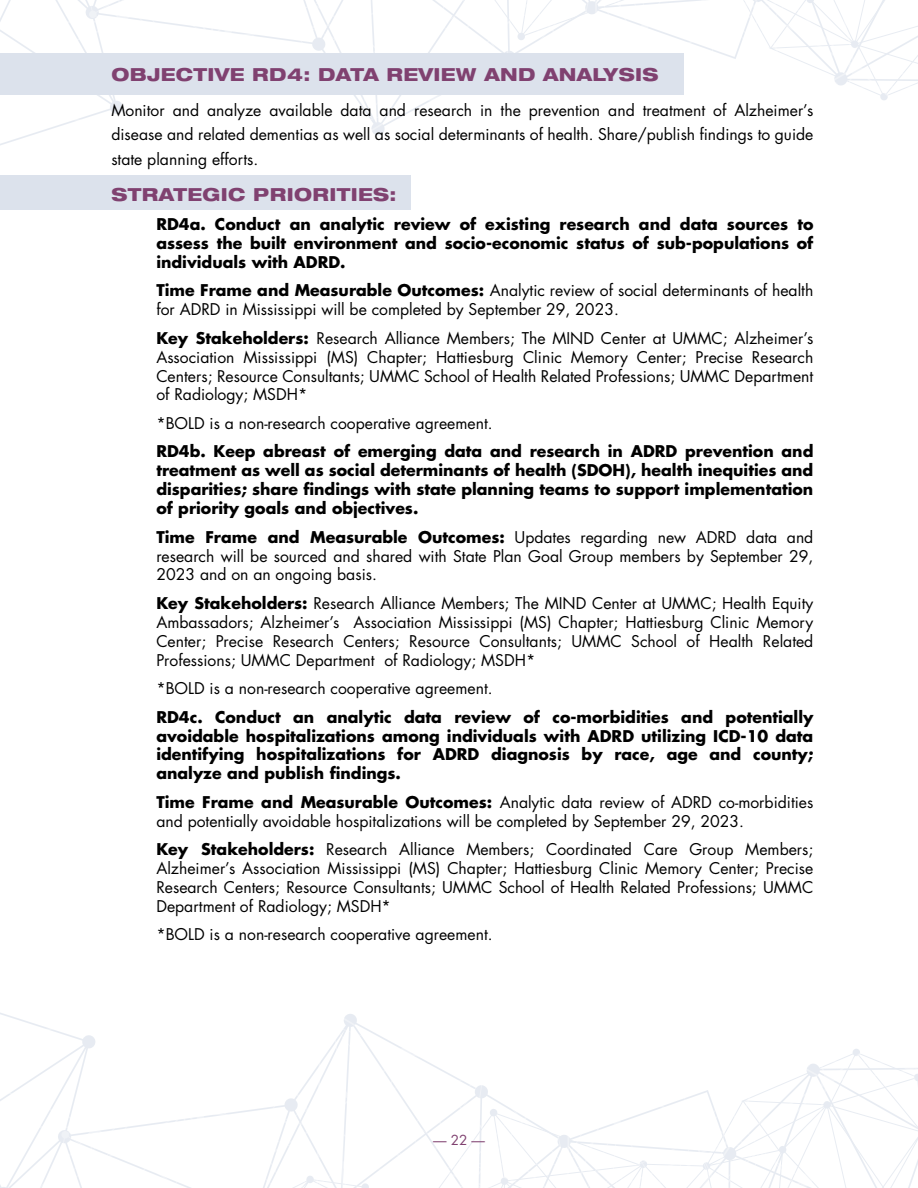
<style>
.page{position:relative;width:918px;height:1188px;background:#fff}
.page>*{position:absolute;margin:0;border:0;box-sizing:border-box;transform-origin:0 0}
.t1{font:800 expanded 18px "Helvetica Neue";letter-spacing:.02em;color:#804170}
.t2{font:15.75px/18.9px "Futura";color:#000;text-align:justify}
.t3{font:700 15.75px/18.9px "Futura";color:#000;text-align:justify}
.t4{font:13.5px "Futura";color:#804170}
.s1{font-weight:700}
</style>
<div class="page">
<svg style="left:0;top:1013px;width:797px;height:175px"></svg>
<svg style="left:797px;top:1049px;width:121px;height:139px"></svg>
<svg style="left:17px;top:0;width:808px;height:188px"></svg>
<svg style="left:825px;top:0;width:93px;height:100px"></svg>
<div style="left:0;top:175px;width:410px;height:35px;background:#dce2ec"></div>
<div style="left:0;top:54px;width:684px;height:41px;background:#dce2ec"></div>
<p class="t1" style="left:111px;top:64px;width:549px">OBJECTIVE RD4: DATA REVIEW AND ANALYSIS</p>
<p class="t2" style="left:111px;top:97px;width:704px;line-height:24.6px">Monitor and analyze available data and research in the prevention and treatment of Alzheimer’s disease and related dementias as well as social determinants of health. Share/publish findings to guide state planning efforts.</p>
<p class="t1" style="left:111px;top:184px;width:287px">STRATEGIC PRIORITIES:</p>
<p class="t3" style="left:156px;top:214px;width:659px">RD4a. Conduct an analytic review of existing research and data sources to assess the built environment and socio-economic status of sub-populations of individuals with ADRD.</p>
<p class="t2" style="left:156px;top:281px;width:659px"><span class="s1">Time Frame and Measurable Outcomes:</span> Analytic review of social determinants of health for ADRD in Mississippi will be completed by September 29, 2023.</p>
<p class="t2" style="left:156px;top:328px;width:659px"><span class="s1">Key Stakeholders:</span> Research Alliance Members; The MIND Center at UMMC; Alzheimer’s Association Mississippi (MS) Chapter; Hattiesburg Clinic Memory Center; Precise Research Centers; Resource Consultants; UMMC School of Health Related Professions; UMMC Department of Radiology; MSDH*</p>
<p class="t2" style="left:156px;top:413px;width:338px">*BOLD is a non-research cooperative agreement.</p>
<p class="t3" style="left:156px;top:442px;width:659px">RD4b. Keep abreast of emerging data and research in ADRD prevention and treatment as well as social determinants of health (SDOH), health inequities and disparities; share findings with state planning teams to support implementation of priority goals and objectives.</p>
<p class="t2" style="left:156px;top:527px;width:659px"><span class="s1">Time Frame and Measurable Outcomes:</span> Updates regarding new ADRD data and research will be sourced and shared with State Plan Goal Group members by September 29, 2023 and on an ongoing basis.</p>
<p class="t2" style="left:156px;top:593px;width:659px"><span class="s1">Key Stakeholders:</span> Research Alliance Members; The MIND Center at UMMC; Health Equity Ambassadors; Alzheimer’s Association Mississippi (MS) Chapter; Hattiesburg Clinic Memory Center; Precise Research Centers; Resource Consultants; UMMC School of Health Related Professions; UMMC Department of Radiology; MSDH*</p>
<p class="t2" style="left:156px;top:679px;width:338px">*BOLD is a non-research cooperative agreement.</p>
<p class="t3" style="left:156px;top:707px;width:659px">RD4c. Conduct an analytic data review of co-morbidities and potentially avoidable hospitalizations among individuals with ADRD utilizing ICD-10 data identifying hospitalizations for ADRD diagnosis by race, age and county; analyze and publish findings.</p>
<p class="t2" style="left:156px;top:792px;width:659px"><span class="s1">Time Frame and Measurable Outcomes:</span> Analytic data review of ADRD co-morbidities and potentially avoidable hospitalizations will be completed by September 29, 2023.</p>
<p class="t2" style="left:156px;top:840px;width:659px"><span class="s1">Key Stakeholders:</span> Research Alliance Members; Coordinated Care Group Members; Alzheimer’s Association Mississippi (MS) Chapter; Hattiesburg Clinic Memory Center; Precise Research Centers; Resource Consultants; UMMC School of Health Related Professions; UMMC Department of Radiology; MSDH*</p>
<p class="t2" style="left:156px;top:925px;width:338px">*BOLD is a non-research cooperative agreement.</p>
<p class="t4" style="left:433px;top:1130px;width:53px">— 22 —</p>
</div>
